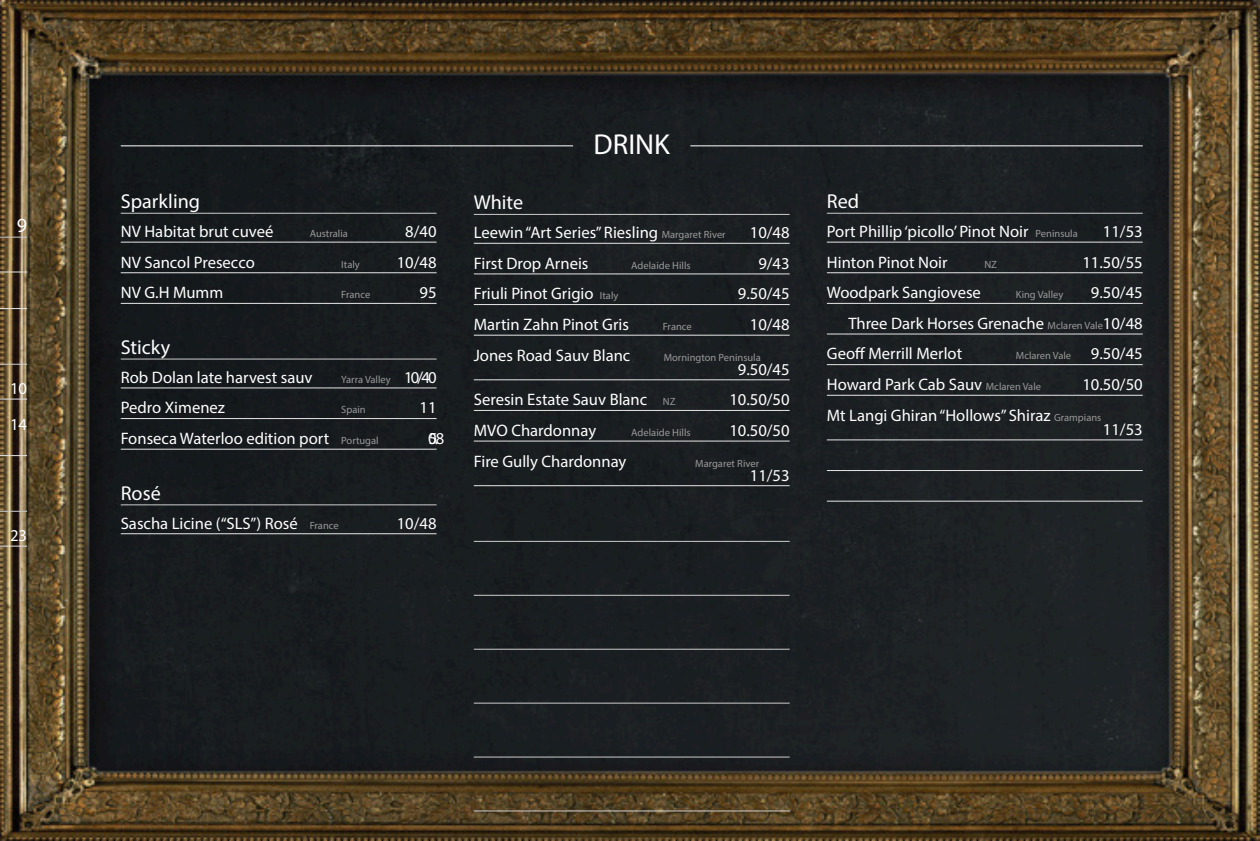
<style>
.page{position:relative;width:1260px;height:841px;background:#fff}
.page>*{position:absolute;margin:0;border:0;box-sizing:border-box;transform-origin:0 0}
.Paragraph_Style_1{font:28.88px "Myriad Pro";color:#fff}
.list_header{font:20.12px "Myriad Pro";color:#fff}
.Paragraph_Style_2{font:16.62px "Myriad Pro";color:#fff}
.lists{font:16.62px "Myriad Pro";color:#fff}
.Paragraph_Style_2-2{font:10.5px "Myriad Pro";color:#999}
.s1{font-size:16.62px;color:#fff}
.s2{font-size:10.5px;color:#999}
</style>
<div class="page">
<img style="left:0;top:0;width:1260px;height:841px">
<svg style="left:0;top:237px;width:27px;height:1px"></svg>
<svg style="left:0;top:272px;width:27px;height:1px"></svg>
<svg style="left:0;top:308px;width:27px;height:1px"></svg>
<svg style="left:0;top:364px;width:27px;height:1px"></svg>
<svg style="left:0;top:399px;width:27px;height:1px"></svg>
<svg style="left:0;top:455px;width:27px;height:1px"></svg>
<svg style="left:0;top:511px;width:27px;height:1px"></svg>
<svg style="left:0;top:546px;width:27px;height:1px"></svg>
<hr style="left:121px;top:146px;width:452px;height:1px;background:#fff">
<hr style="left:690px;top:146px;width:453px;height:1px;background:#fff">
<hr style="left:121px;top:213px;width:316px;height:1px;background:#ccc">
<hr style="left:121px;top:242px;width:316px;height:1px;background:#e6e6e6">
<hr style="left:121px;top:272px;width:316px;height:1px;background:#e6e6e6">
<hr style="left:121px;top:303px;width:316px;height:1px;background:#e6e6e6">
<hr style="left:121px;top:359px;width:316px;height:1px;background:#ccc">
<hr style="left:121px;top:388px;width:316px;height:1px;background:#e6e6e6">
<hr style="left:121px;top:418px;width:316px;height:1px;background:#e6e6e6">
<hr style="left:121px;top:449px;width:316px;height:1px;background:#e6e6e6">
<hr style="left:121px;top:505px;width:316px;height:1px;background:#ccc">
<hr style="left:121px;top:533px;width:316px;height:1px;background:#e6e6e6">
<hr style="left:474px;top:214px;width:316px;height:1px;background:#ccc">
<hr style="left:474px;top:243px;width:316px;height:1px;background:#e6e6e6">
<hr style="left:474px;top:274px;width:316px;height:1px;background:#e6e6e6">
<hr style="left:474px;top:304px;width:316px;height:1px;background:#e6e6e6">
<hr style="left:474px;top:335px;width:316px;height:1px;background:#e6e6e6">
<hr style="left:474px;top:380px;width:316px;height:1px;background:#e6e6e6">
<hr style="left:474px;top:410px;width:316px;height:1px;background:#e6e6e6">
<hr style="left:474px;top:441px;width:316px;height:1px;background:#e6e6e6">
<hr style="left:474px;top:485px;width:316px;height:1px;background:#e6e6e6">
<hr style="left:474px;top:541px;width:316px;height:1px;background:#ccc">
<hr style="left:474px;top:595px;width:316px;height:1px;background:#ccc">
<hr style="left:474px;top:649px;width:316px;height:1px;background:#ccc">
<hr style="left:474px;top:703px;width:316px;height:1px;background:#ccc">
<hr style="left:474px;top:757px;width:316px;height:1px;background:#ccc">
<hr style="left:474px;top:811px;width:316px;height:1px;background:#ccc">
<hr style="left:827px;top:213px;width:316px;height:1px;background:#ccc">
<hr style="left:827px;top:242px;width:316px;height:1px;background:#e6e6e6">
<hr style="left:827px;top:272px;width:316px;height:1px;background:#e6e6e6">
<hr style="left:827px;top:303px;width:316px;height:1px;background:#e6e6e6">
<hr style="left:827px;top:334px;width:316px;height:1px;background:#e6e6e6">
<hr style="left:827px;top:364px;width:316px;height:1px;background:#e6e6e6">
<hr style="left:827px;top:395px;width:316px;height:1px;background:#e6e6e6">
<hr style="left:827px;top:440px;width:316px;height:1px;background:#e6e6e6">
<hr style="left:827px;top:470px;width:316px;height:1px;background:#e6e6e6">
<hr style="left:827px;top:501px;width:316px;height:1px;background:#e6e6e6">
<p class="list_header" style="left:17px;top:213px;width:12px">9</p>
<p class="lists" style="left:10px;top:378px;width:19px">10</p>
<p class="lists" style="left:10px;top:415px;width:19px">14</p>
<p class="lists" style="left:10px;top:525px;width:19px">23</p>
<p class="list_header" style="left:121px;top:189px;width:81px">Sparkling</p>
<p class="Paragraph_Style_2" style="left:121px;top:221px;width:154px">NV Habitat brut cuveé</p>
<p class="Paragraph_Style_2-2" style="left:310px;top:227px;width:40px">Australia</p>
<p class="Paragraph_Style_2" style="left:405px;top:221px;width:33px">8/40</p>
<p class="Paragraph_Style_2" style="left:121px;top:252px;width:136px">NV Sancol Presecco</p>
<p class="Paragraph_Style_2-2" style="left:341px;top:258px;width:20px">Italy</p>
<p class="Paragraph_Style_2" style="left:397px;top:252px;width:41px">10/48</p>
<p class="Paragraph_Style_2" style="left:121px;top:282px;width:104px">NV G.H Mumm</p>
<p class="Paragraph_Style_2-2" style="left:341px;top:288px;width:31px">France</p>
<p class="Paragraph_Style_2" style="left:420px;top:282px;width:19px">95</p>
<p class="list_header" style="left:121px;top:335px;width:51px">Sticky</p>
<p class="Paragraph_Style_2" style="left:121px;top:367px;width:193px">Rob Dolan late harvest sauv</p>
<p class="Paragraph_Style_2-2" style="left:341px;top:373px;width:97px">Yarra Valley <span class="s1">10/40</span></p>
<p class="Paragraph_Style_2" style="left:121px;top:397px;width:106px">Pedro Ximenez</p>
<p class="Paragraph_Style_2-2" style="left:341px;top:403px;width:26px">Spain</p>
<p class="Paragraph_Style_2" style="left:420px;top:397px;width:19px">11</p>
<p class="Paragraph_Style_2" style="left:121px;top:428px;width:259px">Fonseca Waterloo edition port <span class="s2">Portugal</span></p>
<p class="Paragraph_Style_2" style="left:428px;top:428px;width:18px">8.50</p>
<p class="list_header" style="left:121px;top:480px;width:42px">Rosé</p>
<p class="Paragraph_Style_2" style="left:121px;top:513px;width:220px">Sascha Licine (“SLS”) Rosé <span class="s2">France</span></p>
<p class="Paragraph_Style_2" style="left:397px;top:513px;width:41px">10/48</p>
<p class="Paragraph_Style_1" style="left:594px;top:127px;width:78px">DRINK</p>
<p class="list_header" style="left:474px;top:190px;width:51px">White</p>
<p class="Paragraph_Style_2" style="left:474px;top:222px;width:253px">Leewin “Art Series” Riesling <span class="s2">Margaret River</span></p>
<p class="Paragraph_Style_2" style="left:750px;top:222px;width:41px">10/48</p>
<p class="Paragraph_Style_2" style="left:474px;top:253px;width:116px">First Drop Arneis</p>
<p class="Paragraph_Style_2-2" style="left:631px;top:259px;width:61px">Adelaide Hills</p>
<p class="Paragraph_Style_2" style="left:758px;top:253px;width:33px">9/43</p>
<p class="Paragraph_Style_2" style="left:474px;top:284px;width:146px">Friuli Pinot Grigio <span class="s2">Italy</span></p>
<p class="Paragraph_Style_2" style="left:738px;top:284px;width:53px">9.50/45</p>
<p class="Paragraph_Style_2" style="left:474px;top:314px;width:157px">Martin Zahn Pinot Gris</p>
<p class="Paragraph_Style_2-2" style="left:663px;top:320px;width:31px">France</p>
<p class="Paragraph_Style_2" style="left:750px;top:314px;width:41px">10/48</p>
<p class="Paragraph_Style_2" style="left:474px;top:345px;width:158px">Jones Road Sauv Blanc</p>
<p class="Paragraph_Style_2-2" style="left:664px;top:351px;width:99px">Mornington Peninsula</p>
<p class="Paragraph_Style_2" style="left:738px;top:359px;width:53px">9.50/45</p>
<p class="Paragraph_Style_2" style="left:474px;top:389px;width:203px">Seresin Estate Sauv Blanc <span class="s2">NZ</span></p>
<p class="Paragraph_Style_2" style="left:729px;top:389px;width:62px">10.50/50</p>
<p class="Paragraph_Style_2" style="left:474px;top:420px;width:124px">MVO Chardonnay</p>
<p class="Paragraph_Style_2-2" style="left:631px;top:426px;width:61px">Adelaide Hills</p>
<p class="Paragraph_Style_2" style="left:729px;top:420px;width:62px">10.50/50</p>
<p class="Paragraph_Style_2" style="left:474px;top:451px;width:154px">Fire Gully Chardonnay</p>
<p class="Paragraph_Style_2-2" style="left:695px;top:456px;width:65px">Margaret River</p>
<p class="Paragraph_Style_2" style="left:750px;top:465px;width:41px">11/53</p>
<p class="list_header" style="left:827px;top:189px;width:34px">Red</p>
<p class="Paragraph_Style_2" style="left:827px;top:221px;width:252px">Port Phillip ‘picollo’ Pinot Noir <span class="s2">Peninsula</span></p>
<p class="Paragraph_Style_2" style="left:1103px;top:221px;width:41px">11/53</p>
<p class="Paragraph_Style_2" style="left:827px;top:252px;width:122px">Hinton Pinot Noir</p>
<p class="Paragraph_Style_2-2" style="left:984px;top:258px;width:14px">NZ</p>
<p class="Paragraph_Style_2" style="left:1082px;top:252px;width:62px">11.50/55</p>
<p class="Paragraph_Style_2" style="left:827px;top:282px;width:156px">Woodpark Sangiovese</p>
<p class="Paragraph_Style_2-2" style="left:1016px;top:288px;width:49px">King Valley</p>
<p class="Paragraph_Style_2" style="left:1091px;top:282px;width:53px">9.50/45</p>
<p class="Paragraph_Style_2" style="left:848px;top:313px;width:296px">Three Dark Horses Grenache <span class="s2">Mclaren Vale</span>10/48</p>
<p class="Paragraph_Style_2" style="left:827px;top:344px;width:137px">Geoff Merrill Merlot</p>
<p class="Paragraph_Style_2-2" style="left:1016px;top:349px;width:128px">Mclaren Vale <span class="s1">9.50/45</span></p>
<p class="Paragraph_Style_2" style="left:827px;top:374px;width:216px">Howard Park Cab Sauv <span class="s2">Mclaren Vale</span></p>
<p class="Paragraph_Style_2" style="left:1082px;top:374px;width:62px">10.50/50</p>
<p class="Paragraph_Style_2" style="left:827px;top:405px;width:276px">Mt Langi Ghiran “Hollows” Shiraz <span class="s2">Grampians</span></p>
<p class="Paragraph_Style_2" style="left:1103px;top:419px;width:41px">11/53</p>
</div>
